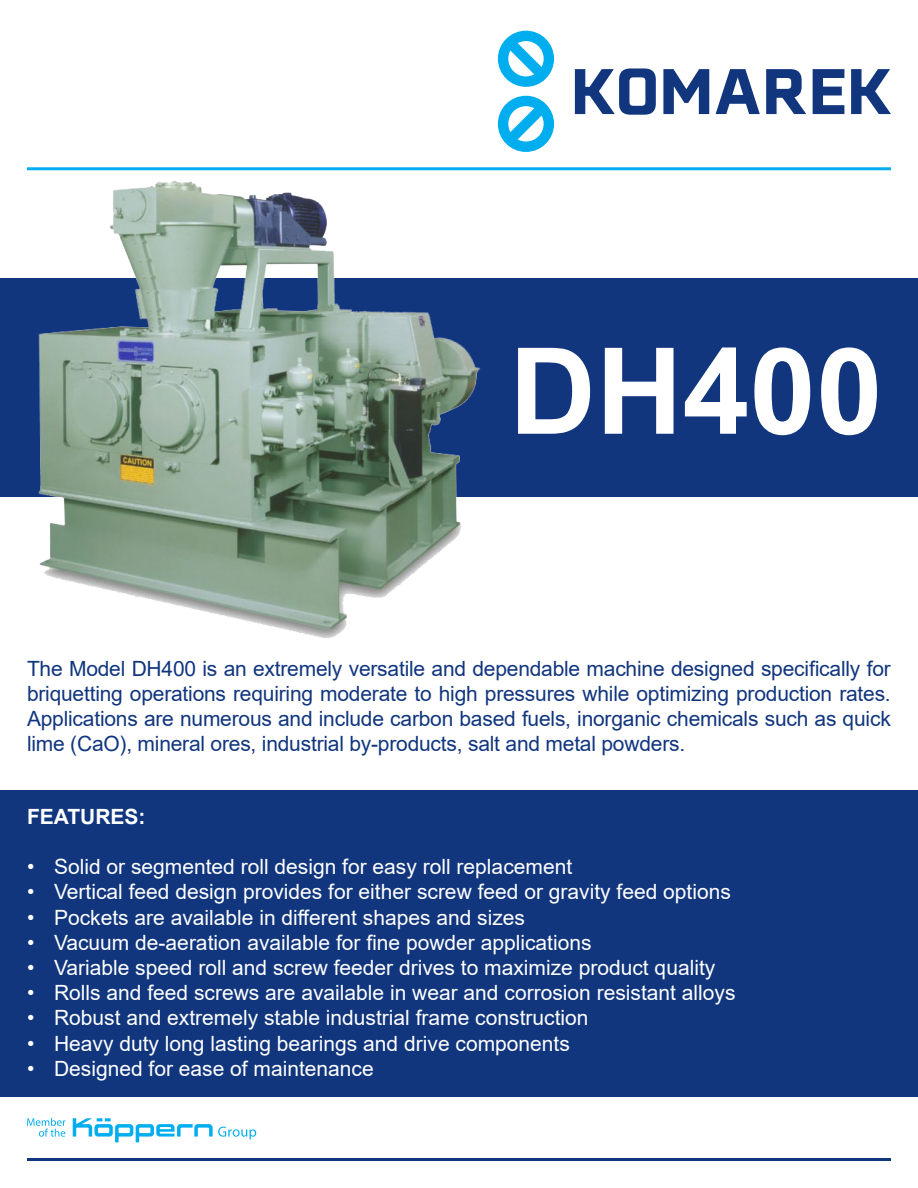
<style>
.page{position:relative;width:918px;height:1188px;background:#fff}
.page>*{position:absolute;margin:0;border:0;box-sizing:border-box;transform-origin:0 0}
.t1{font:700 120px "Arial";color:#fff}
.t2{font:21px "Arial";color:#fff}
.t3{font:21px/25.2px "Arial";letter-spacing:-.01em;color:#11367e;text-align:justify}
.t4{font:700 21px "Arial";color:#fff}
</style>
<div class="page">
<svg style="left:575px;top:68px;width:81px;height:47px"></svg>
<svg style="left:663px;top:69px;width:46px;height:45px"></svg>
<svg style="left:716px;top:69px;width:44px;height:45px"></svg>
<svg style="left:766px;top:69px;width:40px;height:45px"></svg>
<svg style="left:813px;top:69px;width:31px;height:45px"></svg>
<svg style="left:851px;top:69px;width:40px;height:45px"></svg>
<svg style="left:498px;top:96px;width:56px;height:56px"></svg>
<svg style="left:498px;top:31px;width:56px;height:56px"></svg>
<hr style="left:27px;top:167px;width:864px;height:3px;background:#00aeef">
<hr style="left:27px;top:1158px;width:864px;height:3px;background:#11367e">
<svg style="left:73px;top:1118px;width:183px;height:24px"></svg>
<svg style="left:27px;top:1118px;width:39px;height:19px"></svg>
<div style="left:0;top:279px;width:918px;height:218px;background:#11367e"></div>
<img style="left:25px;top:181px;width:467px;height:457px">
<div style="left:0;top:790px;width:918px;height:306px;background:#11367e"></div>
<p class="t1" style="left:509px;top:307px;width:375px">DH400</p>
<p class="t3" style="left:27px;top:656px;width:865px">The Model DH400 is an extremely versatile and dependable machine designed specifically for briquetting operations requiring moderate to high pressures while optimizing production rates.<br>Applications are numerous and include carbon based fuels, inorganic chemicals such as quick lime (CaO), mineral ores, industrial by-products, salt and metal powders.</p>
<p class="t4" style="left:27px;top:802px;width:120px">FEATURES:</p>
<p class="t2" style="left:27px;top:852px;width:547px">• Solid or segmented roll design for easy roll replacement</p>
<p class="t2" style="left:27px;top:877px;width:705px">• Vertical feed design provides for either screw feed or gravity feed options</p>
<p class="t2" style="left:27px;top:903px;width:500px">• Pockets are available in different shapes and sizes</p>
<p class="t2" style="left:27px;top:928px;width:566px">• Vacuum de-aeration available for fine powder applications</p>
<p class="t2" style="left:27px;top:953px;width:690px">• Variable speed roll and screw feeder drives to maximize product quality</p>
<p class="t2" style="left:27px;top:978px;width:710px">• Rolls and feed screws are available in wear and corrosion resistant alloys</p>
<p class="t2" style="left:27px;top:1003px;width:563px">• Robust and extremely stable industrial frame construction</p>
<p class="t2" style="left:27px;top:1029px;width:544px">• Heavy duty long lasting bearings and drive components</p>
<p class="t2" style="left:27px;top:1054px;width:348px">• Designed for ease of maintenance</p>
</div>
